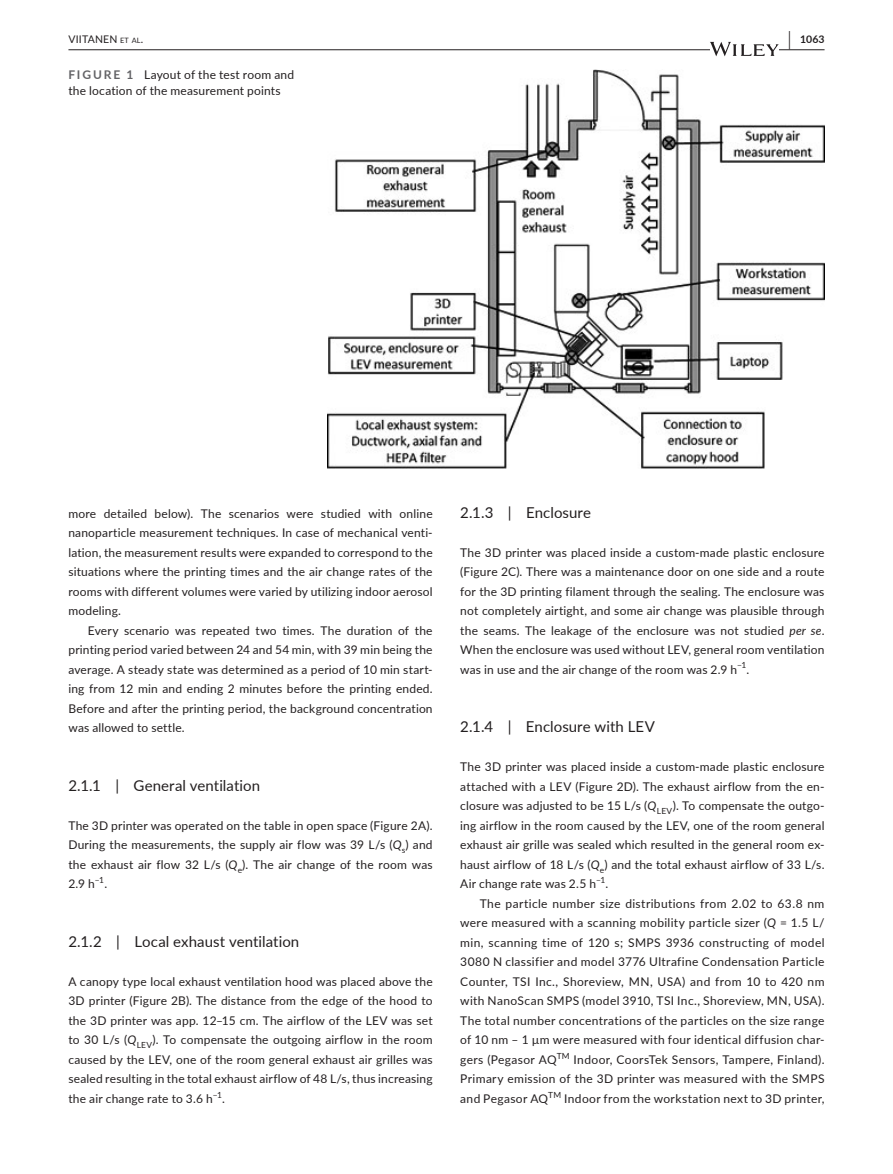
<style>
.page{position:relative;width:893px;height:1174px;background:#fff}
.page>*{position:absolute;margin:0;border:0;box-sizing:border-box;transform-origin:0 0}
.t1{font:15px "Lato";letter-spacing:.005em;color:#231f20}
.t2{font:12px/19.5px "Lato";letter-spacing:.025em;color:#231f20;text-align:justify}
.t3{font:10.5px "Lato";letter-spacing:.015em;color:#231f20}
.t4{font:700 10.5px "Lato";color:#231f20}
.t5{font:8.4px "Lato";color:#231f20}
.s1{font-size:7.35px}
.s2{font-size:19.5px}
.s3{font-weight:700;color:#636366}
.s4{font-style:italic}
</style>
<div class="page">
<hr style="left:68px;top:49px;width:756px;height:1px;background:#231f20">
<svg style="left:710px;top:42px;width:69px;height:14px"></svg>
<img style="left:327px;top:69px;width:497px;height:399px">
<p class="t3" style="left:68px;top:31px;width:76px">VIITANEN <span class="s1">et al</span>.</p>
<p class="t4" style="left:789px;top:31px;width:37px"><span class="s2">|</span> 1063</p>
<p class="t2" style="left:68px;top:66px;width:227px;line-height:16.5px"><span class="s3">FIGURE 1</span> Layout of the test room and the location of the measurement points</p>
<p class="t2" style="left:68px;top:503px;width:366px">more detailed below). The scenarios were studied with online nanoparticle measurement techniques. In case of mechanical venti&shy;lation, the measurement results were expanded to correspond to the situations where the printing times and the air change rates of the rooms with different volumes were varied by utilizing indoor aerosol modeling.</p>
<p class="t2" style="left:68px;top:620px;width:366px;text-indent:20px">Every scenario was repeated two times. The duration of the printing period varied between 24 and 54 min, with 39 min being the average. A steady state was determined as a period of 10 min start&shy;ing from 12 min and ending 2 minutes before the printing ended.<br>Before and after the printing period, the background concentration was allowed to settle.</p>
<p class="t1" style="left:68px;top:774px;width:193px">2.1.1 | General ventilation</p>
<p class="t2" style="left:68px;top:815px;width:366px">The 3D printer was operated on the table in open space (Figure 2A).<br>During the measurements, the supply air flow was 39 L/s (<span class="s4">Q</span><sub>s</sub>) and the exhaust air flow 32 L/s (<span class="s4">Q</span><sub>e</sub>). The air change of the room was 2.9 h</p>
<p class="t5" style="left:95px;top:874px;width:11px">−1</p>
<p class="t2" style="left:104px;top:873px;width:4px">.</p>
<p class="t1" style="left:68px;top:930px;width:232px">2.1.2 | Local exhaust ventilation</p>
<p class="t2" style="left:68px;top:971px;width:366px">A canopy type local exhaust ventilation hood was placed above the 3D printer (Figure 2B). The distance from the edge of the hood to the 3D printer was app. 12–15 cm. The airflow of the LEV was set to 30 L/s (<span class="s4">Q</span><sub>LEV</sub>). To compensate the outgoing airflow in the room caused by the LEV, one of the room general exhaust air grilles was sealed resulting in the total exhaust airflow of 48 L/s, thus increasing the air change rate to 3.6 h<sup>−1</sup>.</p>
<p class="t1" style="left:460px;top:501px;width:132px">2.1.3 | Enclosure</p>
<p class="t2" style="left:460px;top:542px;width:366px">The 3D printer was placed inside a custom-made plastic enclosure (Figure 2C). There was a maintenance door on one side and a route for the 3D printing filament through the sealing. The enclosure was not completely airtight, and some air change was plausible through the seams. The leakage of the enclosure was not studied <span class="s4">per se</span>.<br>When the enclosure was used without LEV, general room ventilation was in use and the air change of the room was 2.9 h</p>
<p class="t5" style="left:737px;top:659px;width:11px">−1</p>
<p class="t2" style="left:746px;top:659px;width:4px">.</p>
<p class="t1" style="left:460px;top:716px;width:196px">2.1.4 | Enclosure with LEV</p>
<p class="t2" style="left:460px;top:756px;width:366px">The 3D printer was placed inside a custom-made plastic enclosure attached with a LEV (Figure 2D). The exhaust airflow from the en&shy;closure was adjusted to be 15 L/s (<span class="s4">Q</span><sub>LEV</sub>). To compensate the outgo&shy;ing airflow in the room caused by the LEV, one of the room general exhaust air grille was sealed which resulted in the general room ex&shy;haust airflow of 18 L/s (<span class="s4">Q</span><sub>e</sub>) and the total exhaust airflow of 33 L/s.<br>Air change rate was 2.5 h</p>
<p class="t5" style="left:596px;top:874px;width:11px">−1</p>
<p class="t2" style="left:605px;top:873px;width:4px">.</p>
<p class="t2" style="left:480px;top:893px;width:346px">The particle number size distributions from 2.02 to 63.8 nm</p>
<p class="t2" style="left:460px;top:912px;width:366px">were measured with a scanning mobility particle sizer (<span class="s4">Q</span> = 1.5 L/</p>
<p class="t2" style="left:460px;top:932px;width:366px">min, scanning time of 120 s; SMPS 3936 constructing of model</p>
<p class="t2" style="left:460px;top:951px;width:366px">3080 N classifier and model 3776 Ultrafine Condensation Particle</p>
<p class="t2" style="left:460px;top:971px;width:366px">Counter, TSI Inc., Shoreview, MN, USA) and from 10 to 420 nm</p>
<p class="t2" style="left:460px;top:990px;width:366px">with NanoScan SMPS (model 3910, TSI Inc., Shoreview, MN, USA).</p>
<p class="t2" style="left:460px;top:1010px;width:366px">The total number concentrations of the particles on the size range</p>
<p class="t2" style="left:460px;top:1029px;width:366px">of 10 nm – 1 µm were measured with four identical diffusion char-</p>
<p class="t2" style="left:460px;top:1049px;width:366px">gers (Pegasor AQ<sup>TM</sup> Indoor, CoorsTek Sensors, Tampere, Finland).</p>
<p class="t2" style="left:460px;top:1068px;width:366px">Primary emission of the 3D printer was measured with the SMPS</p>
<p class="t2" style="left:460px;top:1088px;width:366px">and Pegasor AQ<sup>TM</sup> Indoor from the workstation next to 3D printer,</p>
</div>
